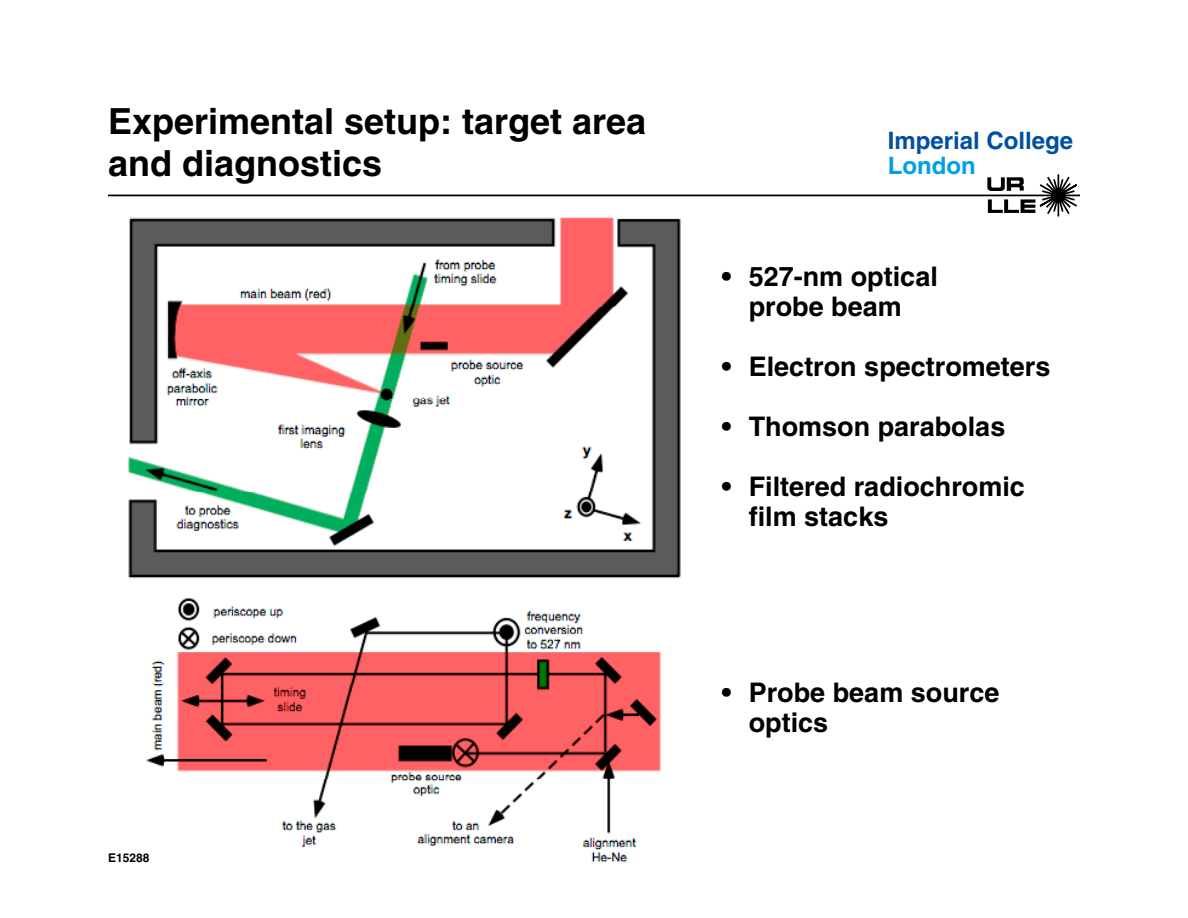
<style>
.page{position:relative;width:1188px;height:918px;background:#fff}
.page>*{position:absolute;margin:0;border:0;box-sizing:border-box;transform-origin:0 0}
.t1{font:700 36px/42px "Helvetica LT Std";color:#000}
.t2{font:700 27px/30px "Helvetica LT Std";color:#000}
.t3{font:700 24px "Helvetica LT Std";color:#004fa3}
.t4{font:700 24px "Helvetica LT Std";color:#00a0e3}
.t5{font:700 12px "Helvetica LT Std";color:#000}
</style>
<div class="page">
<svg style="left:987px;top:174px;width:92px;height:43px"></svg>
<hr style="left:108px;top:195px;width:972px;height:1px;background:#000">
<img style="left:128px;top:217px;width:553px;height:362px">
<img style="left:146px;top:597px;width:515px;height:266px">
<h1 class="t1" style="left:108px;top:100px;width:540px">Experimental setup: target area and diagnostics</h1>
<p class="t5" style="left:108px;top:850px;width:43px">E15288</p>
<p class="t3" style="left:888px;top:126px;width:187px">Imperial College</p>
<p class="t4" style="left:888px;top:151px;width:89px">London</p>
<p class="t2" style="left:722px;top:262px;width:218px;text-align:center">• 527-nm optical probe beam</p>
<p class="t2" style="left:722px;top:352px;width:330px">• Electron spectrometers</p>
<p class="t2" style="left:722px;top:412px;width:285px">• Thomson parabolas</p>
<p class="t2" style="left:749px;top:472px;width:278px;text-indent:-27px">• Filtered radiochromic film stacks</p>
<p class="t2" style="left:749px;top:678px;width:252px;text-indent:-27px">• Probe beam source optics</p>
</div>
